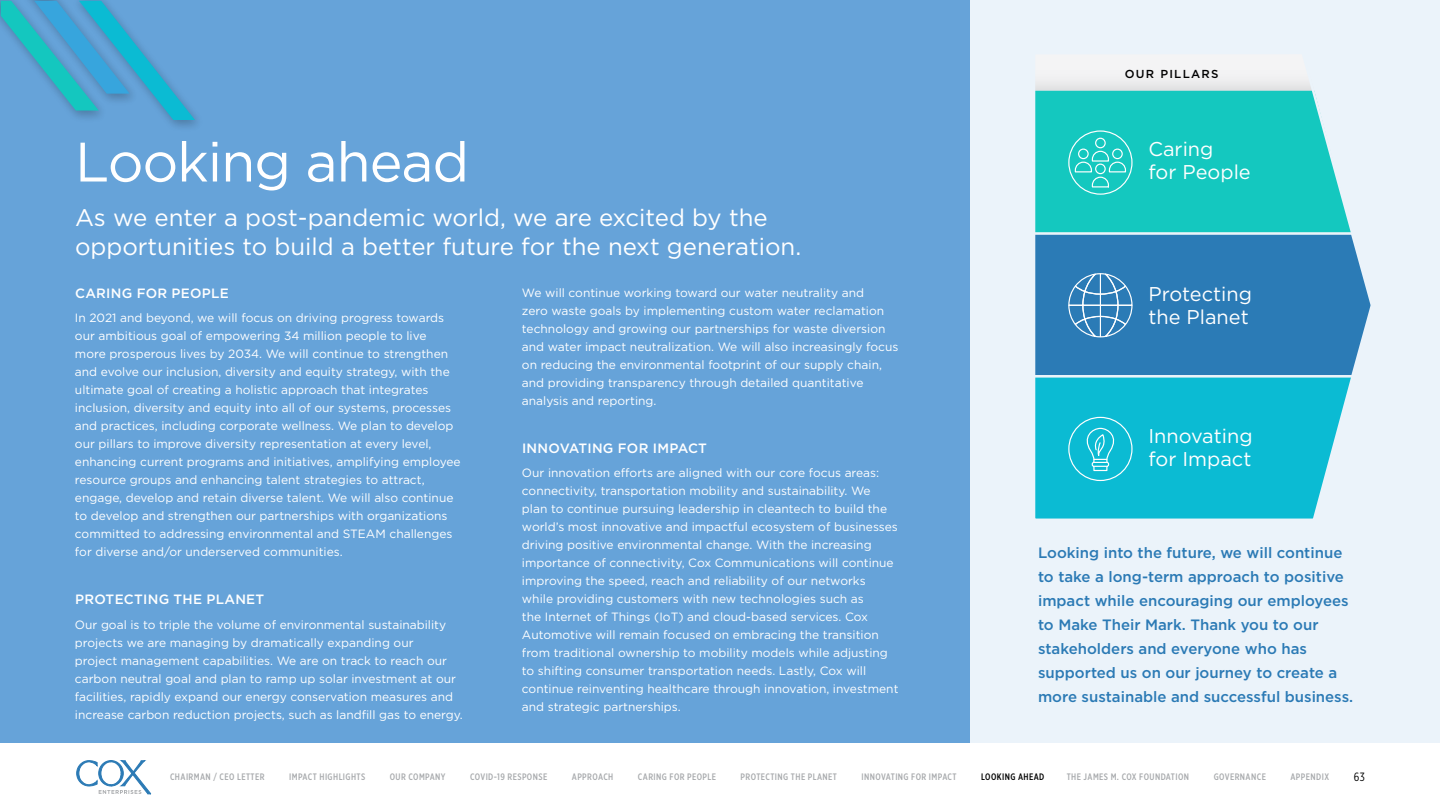
<style>
.page{position:relative;width:1440px;height:810px;background:#fff}
.page>*{position:absolute;margin:0;border:0;box-sizing:border-box;transform-origin:0 0}
.t1{font:55.5px "Gotham Pro";letter-spacing:-.02em;color:#fff}
.t2{font:24px/28.8px "Gotham Pro";color:#fff}
.t3{font:19.95px/23.1px "Gotham Pro";color:#fff}
.t4{font:500 15px/24px "Gotham Pro";color:#2b7ab5}
.t5{font:500 13.5px "Gotham Pro";letter-spacing:.02em;color:#fff}
.t6{font:12px/18px "Gotham Pro";color:#fff}
.t7{font:12px "Gotham X Narrow";color:#000}
.t8{font:500 11.55px "Gotham Pro";letter-spacing:.11em;color:#010101}
.t9{font:500 9.3px "Gotham X Narrow";letter-spacing:.045em;color:#a8aaad}
.t10{font:500 9.3px "Gotham X Narrow";letter-spacing:.045em;color:#000}
</style>
<div class="page">
<hr style="left:75px;top:742px;width:1290px;height:1px;background:#cdd1d4">
<svg style="left:76px;top:760px;width:76px;height:34px"></svg>
<div style="left:1px;top:0;width:971px;height:742px;background:#66a3d9"></div>
<div style="left:971px;top:0;width:469px;height:742px;background:#ebf3fa"></div>
<div style="left:71px;top:1px;width:133px;height:132px;background:#000;opacity:.13"></div>
<svg style="left:1px;top:1px;width:194px;height:119px"></svg>
<svg style="left:1035px;top:80px;width:336px;height:439px;background:#35b2c9"></svg>
<h1 class="t1" style="left:75px;top:131px;width:396px">Looking ahead</h1>
<h2 class="t2" style="left:75px;top:203px;width:728px">As we enter a post-pandemic world, we are excited by the opportunities to build a better future for the next generation.</h2>
<p class="t5" style="left:75px;top:285px;width:155px">CARING FOR PEOPLE</p>
<p class="t6" style="left:75px;top:309px;width:387px">In 2021 and beyond, we will focus on driving progress towards our ambitious goal of empowering 34 million people to live<br>more prosperous lives by 2034. We will continue to strengthen and evolve our inclusion, diversity and equity strategy, with the ultimate goal of creating a holistic approach that integrates inclusion, diversity and equity into all of our systems, processes and practices, including corporate wellness. We plan to develop our pillars to improve diversity representation at every level, enhancing current programs and initiatives, amplifying employee resource groups and enhancing talent strategies to attract, engage, develop and retain diverse talent. We will also continue to develop and strengthen our partnerships with organizations committed to addressing environmental and STEAM challenges for diverse and/or underserved communities.</p>
<p class="t5" style="left:75px;top:592px;width:191px">PROTECTING THE PLANET</p>
<p class="t6" style="left:75px;top:616px;width:389px">Our goal is to triple the volume of environmental sustainability projects we are managing by dramatically expanding our<br>project management capabilities. We are on track to reach our carbon neutral goal and plan to ramp up solar investment at our facilities, rapidly expand our energy conservation measures and increase carbon reduction projects, such as landfill gas to energy.</p>
<p class="t6" style="left:522px;top:283px;width:378px">We will continue working toward our water neutrality and<br>zero waste goals by implementing custom water reclamation technology and growing our partnerships for waste diversion and water impact neutralization. We will also increasingly focus on reducing the environmental footprint of our supply chain, and providing transparency through detailed quantitative analysis and reporting.</p>
<p class="t5" style="left:522px;top:440px;width:186px">INNOVATING FOR IMPACT</p>
<p class="t6" style="left:522px;top:464px;width:378px">Our innovation efforts are aligned with our core focus areas: connectivity, transportation mobility and sustainability. We plan to continue pursuing leadership in cleantech to build the world’s most innovative and impactful ecosystem of businesses driving positive environmental change. With the increasing importance of connectivity, Cox Communications will continue improving the speed, reach and reliability of our networks while providing customers with new technologies such as<br>the Internet of Things (IoT) and cloud-based services. Cox Automotive will remain focused on embracing the transition from traditional ownership to mobility models while adjusting to shifting consumer transportation needs. Lastly, Cox will continue reinventing healthcare through innovation, investment and strategic partnerships.</p>
<p class="t8" style="left:1125px;top:67px;width:95px">OUR PILLARS</p>
<h3 class="t3" style="left:1148px;top:138px;width:104px">Caring<br>for People</h3>
<h3 class="t3" style="left:1148px;top:282px;width:105px">Protecting the Planet</h3>
<h3 class="t3" style="left:1148px;top:424px;width:106px">Innovating for Impact</h3>
<p class="t4" style="left:1038px;top:541px;width:317px">Looking into the future, we will continue to take a long-term approach to positive impact while encouraging our employees to Make Their Mark. Thank you to our stakeholders and everyone who has supported us on our journey to create a more sustainable and successful business.</p>
<p class="t9" style="left:170px;top:771px;width:96px">CHAIRMAN / CEO LETTER</p>
<p class="t9" style="left:289px;top:771px;width:78px">IMPACT HIGHLIGHTS</p>
<p class="t9" style="left:390px;top:771px;width:57px">OUR COMPANY</p>
<p class="t9" style="left:470px;top:771px;width:79px">COVID-19 RESPONSE</p>
<p class="t9" style="left:572px;top:771px;width:43px">APPROACH</p>
<p class="t9" style="left:638px;top:771px;width:80px">CARING FOR PEOPLE</p>
<p class="t9" style="left:741px;top:771px;width:98px">PROTECTING THE PLANET</p>
<p class="t9" style="left:862px;top:771px;width:97px">INNOVATING FOR IMPACT</p>
<p class="t10" style="left:981px;top:771px;width:65px">LOOKING AHEAD</p>
<p class="t9" style="left:1067px;top:771px;width:124px">THE JAMES M. COX FOUNDATION</p>
<p class="t9" style="left:1214px;top:771px;width:54px">GOVERNANCE</p>
<p class="t9" style="left:1290px;top:771px;width:40px">APPENDIX</p>
<p class="t7" style="left:1354px;top:769px;width:13px">63</p>
</div>
